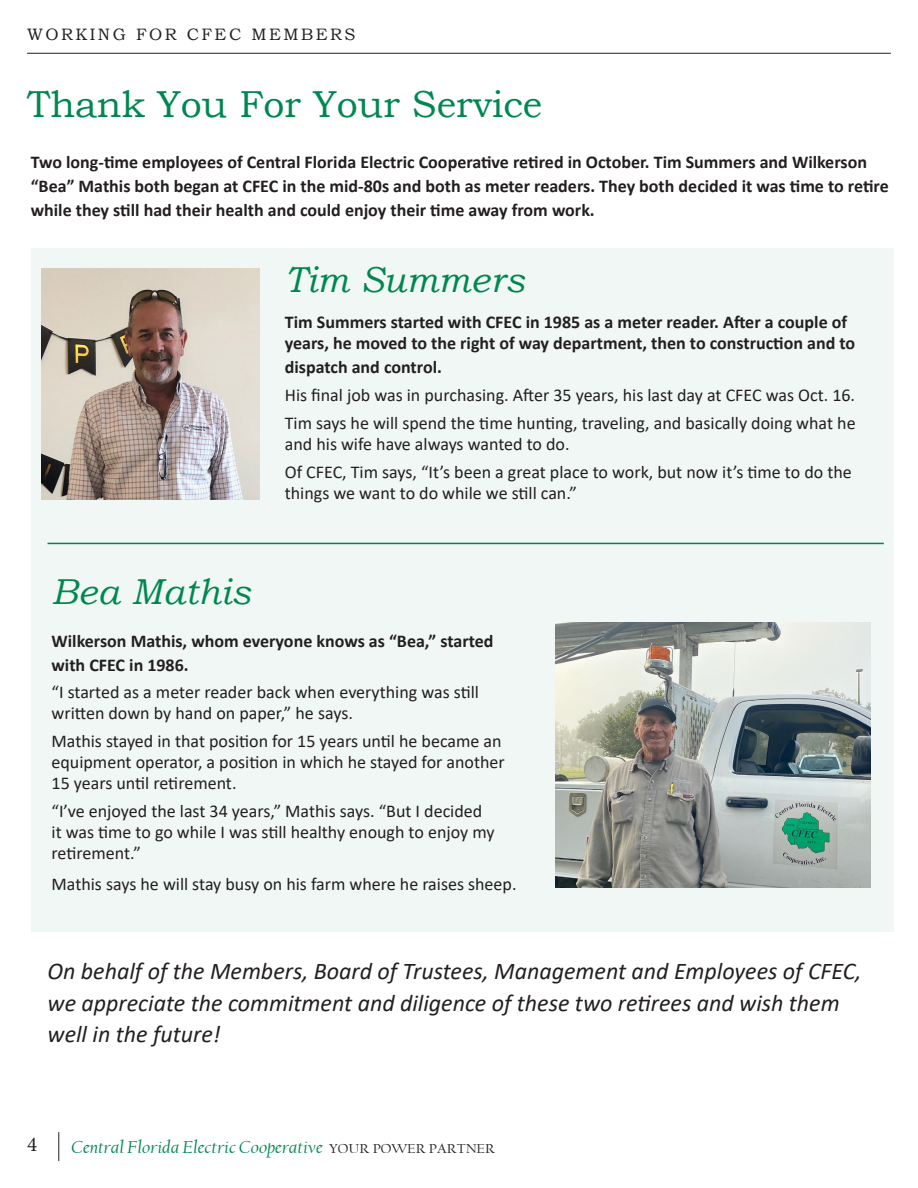
<style>
.page{position:relative;width:918px;height:1188px;background:#fff}
.page>*{position:absolute;margin:0;border:0;box-sizing:border-box;transform-origin:0 0}
.t1{font:37.5px "Bookman Old Style";color:#008751}
.t2{font:italic 36px "Bookman Old Style";letter-spacing:.01em;color:#008751}
.t3{font:italic 24px/31.5px "Calibri";color:#231f20}
.t4{font:21px "Minion Pro";color:#231f20}
.t5{font:18px/21px "Calibri";color:#231f20}
.t6{font:700 18px/24px "Calibri";color:#231f20}
.t7{font:italic 18px "Californian FB";color:#008751;scale:1.09 1}
.t8{font:16.5px "Bookman Old Style";letter-spacing:.15em;color:#231f20}
.s1{font-style:normal;font-size:13.5px;color:#231f20}
</style>
<div class="page">
<svg style="left:58px;top:1132px;width:1px;height:29px"></svg>
<hr style="left:27px;top:53px;width:864px;height:1px;background:#231f20">
<div style="left:31px;top:249px;width:862px;height:683px;background:#f0f7f4"></div>
<hr style="left:48px;top:543px;width:836px;height:1px;background:#008751">
<img style="left:555px;top:622px;width:315px;height:265px">
<img style="left:41px;top:268px;width:219px;height:232px">
<p class="t8" style="left:27px;top:24px;width:330px">WORKING FOR CFEC MEMBERS</p>
<p class="t1" style="left:27px;top:80px;width:517px">Thank You For Your Service</p>
<p class="t6" style="left:31px;top:150px;width:860px">Two long-time employees of Central Florida Electric Cooperative retired in October. Tim Summers and Wilkerson “Bea” Mathis both began at CFEC in the mid-80s and both as meter readers. They both decided it was time to retire while they still had their health and could enjoy their time away from work.</p>
<p class="t2" style="left:285px;top:255px;width:241px">Tim Summers</p>
<p class="t6" style="left:285px;top:312px;width:572px;line-height:21px">Tim Summers started with CFEC in 1985 as a meter reader. After a couple of years, he moved to the right of way department, then to construction and to</p>
<p class="t6" style="left:285px;top:355px;width:159px">dispatch and control.</p>
<p class="t5" style="left:285px;top:384px;width:572px">His final job was in purchasing. After 35 years, his last day at CFEC was Oct. 16.</p>
<p class="t5" style="left:285px;top:412px;width:572px">Tim says he will spend the time hunting, traveling, and basically doing what he and his wife have always wanted to do.</p>
<p class="t5" style="left:285px;top:461px;width:568px">Of CFEC, Tim says, “It’s been a great place to work, but now it’s time to do the things we want to do while we still can.”</p>
<p class="t2" style="left:52px;top:568px;width:201px">Bea Mathis</p>
<p class="t6" style="left:52px;top:629px;width:443px">Wilkerson Mathis, whom everyone knows as “Bea,” started with CFEC in 1986.</p>
<p class="t5" style="left:52px;top:682px;width:429px">“I started as a meter reader back when everything was still written down by hand on paper,” he says.</p>
<p class="t5" style="left:52px;top:730px;width:455px">Mathis stayed in that position for 15 years until he became an equipment operator, a position in which he stayed for another<br>15 years until retirement.</p>
<p class="t5" style="left:52px;top:800px;width:445px">“I’ve enjoyed the last 34 years,” Mathis says. “But I decided it was time to go while I was still healthy enough to enjoy my retirement.”</p>
<p class="t5" style="left:52px;top:873px;width:466px">Mathis says he will stay busy on his farm where he raises sheep.</p>
<p class="t3" style="left:48px;top:954px;width:815px">On behalf of the Members, Board of Trustees, Management and Employees of CFEC, we appreciate the commitment and diligence of these two retirees and wish them well in the future!</p>
<p class="t4" style="left:27px;top:1131px;width:12px">4</p>
<p class="t7" style="left:72px;top:1137px;width:390px">Central Florida Electric Cooperative <span class="s1">YOUR POWER PARTNER</span></p>
</div>
